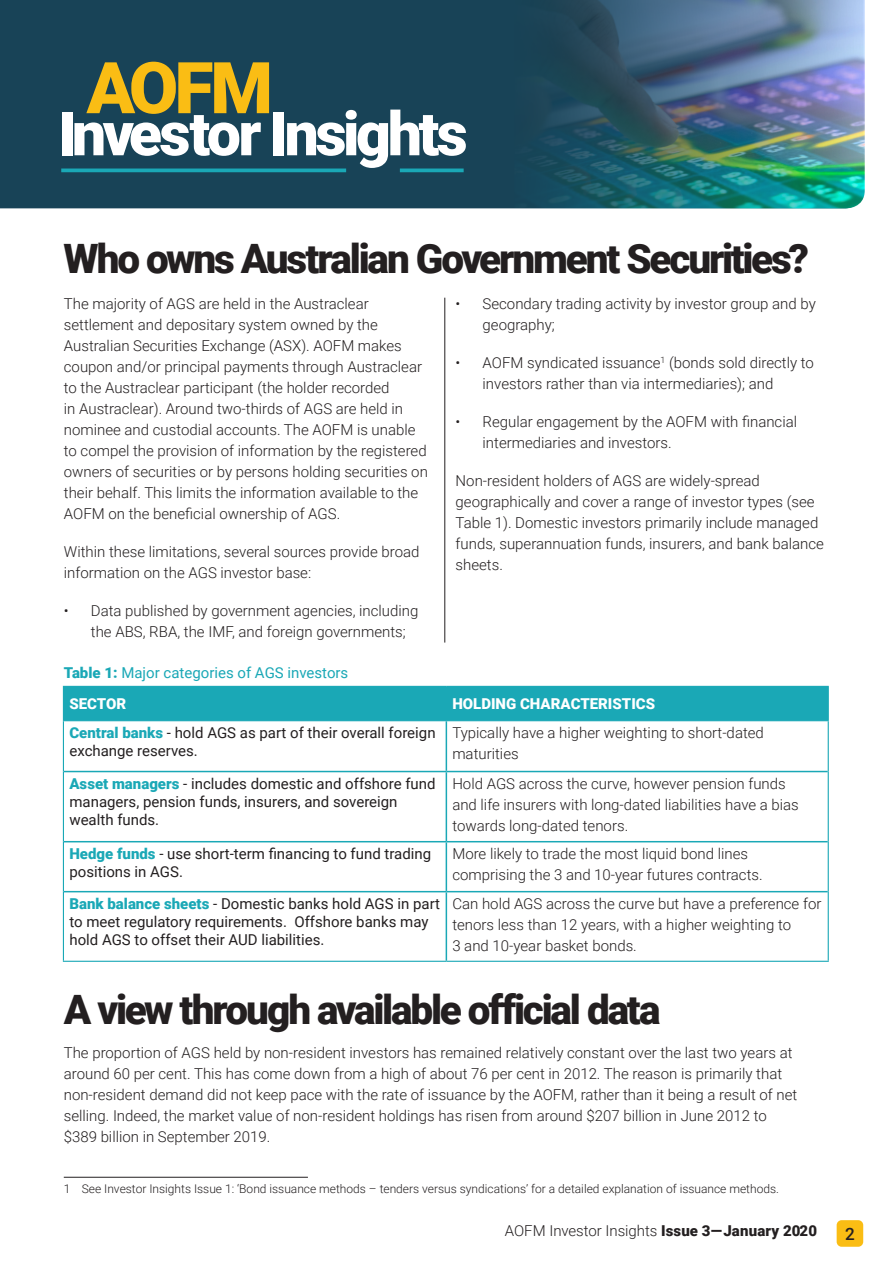
<style>
.page{position:relative;width:893px;height:1263px;background:#fff}
.page>*{position:absolute;margin:0;border:0;box-sizing:border-box;transform-origin:0 0}
.t1{font:900 71.55px "Roboto";color:#fabd14}
.t2{font:900 60.9px "Roboto";letter-spacing:-.055em;color:#fff}
.AOFM_heading_one{font:900 40.5px "Roboto";letter-spacing:-.055em;color:#231f20}
.AOFM_heading_one-2{font:500 16.95px "Roboto";color:#231f20}
.AOFM_body{font:300 15px/21px "Roboto";color:#231f20}
.AOFM_chart_heading{font:15px/18px "Roboto";color:#231f20}
.AOFM_chart_heading-2{font:15px "Roboto";color:#1aa8b6}
.AOFM_chart_heading-3{font:900 15px "Roboto";color:#fff}
.Body_indent{font:300 12px "Roboto";color:#231f20}
.s1{font-weight:900}
.s2{font-weight:900;color:#1aa8b6}
</style>
<div class="page">
<div style="left:0;top:0;width:514px;height:208px;background:#184357"></div>
<svg style="left:61px;top:168px;width:285px;height:4px"></svg>
<svg style="left:400px;top:168px;width:64px;height:4px"></svg>
<img style="left:514px;top:0;width:351px;height:208px">
<div style="left:64px;top:687px;width:764px;height:33px;background:#1aa8b6"></div>
<hr style="left:63px;top:721px;width:1px;height:50px;background:#1aa8b6">
<hr style="left:828px;top:721px;width:1px;height:50px;background:#1aa8b6">
<hr style="left:446px;top:721px;width:1px;height:50px;background:#1aa8b6">
<hr style="left:64px;top:771px;width:382px;height:1px;background:#1aa8b6">
<hr style="left:446px;top:771px;width:382px;height:1px;background:#1aa8b6">
<hr style="left:446px;top:772px;width:1px;height:69px;background:#1aa8b6">
<hr style="left:63px;top:771px;width:1px;height:71px;background:#1aa8b6">
<hr style="left:828px;top:771px;width:1px;height:71px;background:#1aa8b6">
<hr style="left:64px;top:841px;width:382px;height:1px;background:#1aa8b6">
<hr style="left:446px;top:841px;width:382px;height:1px;background:#1aa8b6">
<hr style="left:446px;top:842px;width:1px;height:49px;background:#1aa8b6">
<hr style="left:63px;top:842px;width:1px;height:50px;background:#1aa8b6">
<hr style="left:828px;top:842px;width:1px;height:50px;background:#1aa8b6">
<hr style="left:64px;top:891px;width:382px;height:1px;background:#1aa8b6">
<hr style="left:446px;top:891px;width:382px;height:1px;background:#1aa8b6">
<hr style="left:446px;top:892px;width:1px;height:69px;background:#1aa8b6">
<hr style="left:63px;top:892px;width:1px;height:69px;background:#1aa8b6">
<hr style="left:828px;top:892px;width:1px;height:69px;background:#1aa8b6">
<hr style="left:63px;top:961px;width:383px;height:1px;background:#1aa8b6">
<hr style="left:446px;top:961px;width:383px;height:1px;background:#1aa8b6">
<hr style="left:63px;top:686px;width:383px;height:1px;background:#1aa8b6">
<hr style="left:63px;top:687px;width:1px;height:33px;background:#1aa8b6">
<hr style="left:446px;top:686px;width:383px;height:1px;background:#1aa8b6">
<hr style="left:828px;top:687px;width:1px;height:33px;background:#1aa8b6">
<hr style="left:63px;top:720px;width:383px;height:1px;background:#1aa8b6">
<hr style="left:446px;top:720px;width:383px;height:1px;background:#1aa8b6">
<hr style="left:446px;top:687px;width:1px;height:33px;background:#1aa8b6">
<hr style="left:64px;top:1177px;width:244px;height:1px;background:#231f20">
<hr style="left:445px;top:298px;width:1px;height:344px;background:#231f20">
<div style="left:837px;top:1220px;width:26px;height:27px;background:#fabd14;border-radius:5px"></div>
<p class="t1" style="left:86px;top:38px;width:188px">AOFM</p>
<p class="t2" style="left:59px;top:91px;width:411px">Investor Insights</p>
<p class="AOFM_heading_one" style="left:64px;top:230px;width:747px">Who owns Australian Government Securities?</p>
<p class="AOFM_body" style="left:64px;top:293px;width:365px">The majority of AGS are held in the Austraclear settlement and depositary system owned by the Australian Securities Exchange (ASX). AOFM makes coupon and/or principal payments through Austraclear to the Austraclear participant (the holder recorded<br>in Austraclear). Around two-thirds of AGS are held in nominee and custodial accounts. The AOFM is unable to compel the provision of information by the registered owners of securities or by persons holding securities on their behalf. This limits the information available to the AOFM on the beneficial ownership of AGS.</p>
<p class="AOFM_body" style="left:64px;top:541px;width:357px">Within these limitations, several sources provide broad information on the AGS investor base:</p>
<p class="AOFM_body" style="left:91px;top:600px;width:329px;text-indent:-27px">• Data published by government agencies, including the ABS, RBA, the IMF, and foreign governments;</p>
<p class="AOFM_body" style="left:483px;top:293px;width:335px;text-indent:-27px">• Secondary trading activity by investor group and by geography;</p>
<p class="AOFM_body" style="left:483px;top:352px;width:333px;text-indent:-27px">• AOFM syndicated issuance<sup>1</sup> (bonds sold directly to investors rather than via intermediaries); and</p>
<p class="AOFM_body" style="left:483px;top:411px;width:316px;text-indent:-27px">• Regular engagement by the AOFM with financial intermediaries and investors.</p>
<p class="AOFM_body" style="left:456px;top:470px;width:370px">Non-resident holders of AGS are widely-spread geographically and cover a range of investor types (see Table 1). Domestic investors primarily include managed funds, superannuation funds, insurers, and bank balance sheets.</p>
<p class="AOFM_chart_heading-2" style="left:64px;top:662px;width:286px"><span class="s1">Table 1:</span> Major categories of AGS investors</p>
<p class="AOFM_chart_heading-3" style="left:69px;top:693px;width:58px">SECTOR</p>
<p class="AOFM_chart_heading-3" style="left:452px;top:693px;width:204px">HOLDING CHARACTERISTICS</p>
<p class="AOFM_chart_heading" style="left:69px;top:723px;width:368px"><span class="s2">Central banks</span> - hold AGS as part of their overall foreign exchange reserves.</p>
<p class="AOFM_body" style="left:452px;top:721px;width:313px">Typically have a higher weighting to short-dated maturities</p>
<p class="AOFM_chart_heading" style="left:69px;top:774px;width:368px"><span class="s2">Asset managers</span> - includes domestic and offshore fund managers, pension funds, insurers, and sovereign wealth funds.</p>
<p class="AOFM_body" style="left:452px;top:772px;width:348px">Hold AGS across the curve, however pension funds and life insurers with long-dated liabilities have a bias towards long-dated tenors.</p>
<p class="AOFM_chart_heading" style="left:69px;top:844px;width:363px"><span class="s2">Hedge funds</span> - use short-term financing to fund trading positions in AGS.</p>
<p class="AOFM_body" style="left:452px;top:842px;width:312px">More likely to trade the most liquid bond lines comprising the 3 and 10-year futures contracts.</p>
<p class="AOFM_chart_heading" style="left:69px;top:894px;width:372px"><span class="s2">Bank balance sheets</span> - Domestic banks hold AGS in part to meet regulatory requirements. Offshore banks may hold AGS to offset their AUD liabilities.</p>
<p class="AOFM_body" style="left:452px;top:892px;width:371px">Can hold AGS across the curve but have a preference for tenors less than 12 years, with a higher weighting to<br>3 and 10-year basket bonds.</p>
<p class="AOFM_heading_one" style="left:64px;top:981px;width:598px">A view through available official data</p>
<p class="AOFM_body" style="left:64px;top:1041px;width:735px">The proportion of AGS held by non-resident investors has remained relatively constant over the last two years at around 60 per cent. This has come down from a high of about 76 per cent in 2012. The reason is primarily that non-resident demand did not keep pace with the rate of issuance by the AOFM, rather than it being a result of net selling. Indeed, the market value of non-resident holdings has risen from around $207 billion in June 2012 to $389 billion in September 2019.</p>
<p class="Body_indent" style="left:64px;top:1180px;width:717px">1 See Investor Insights Issue 1: ‘Bond issuance methods – tenders versus syndications’ for a detailed explanation of issuance methods.</p>
<p class="AOFM_body" style="left:505px;top:1220px;width:314px">AOFM Investor Insights <span class="s1">Issue 3—January 2020</span></p>
<p class="AOFM_heading_one-2" style="left:845px;top:1222px;width:11px">2</p>
</div>
